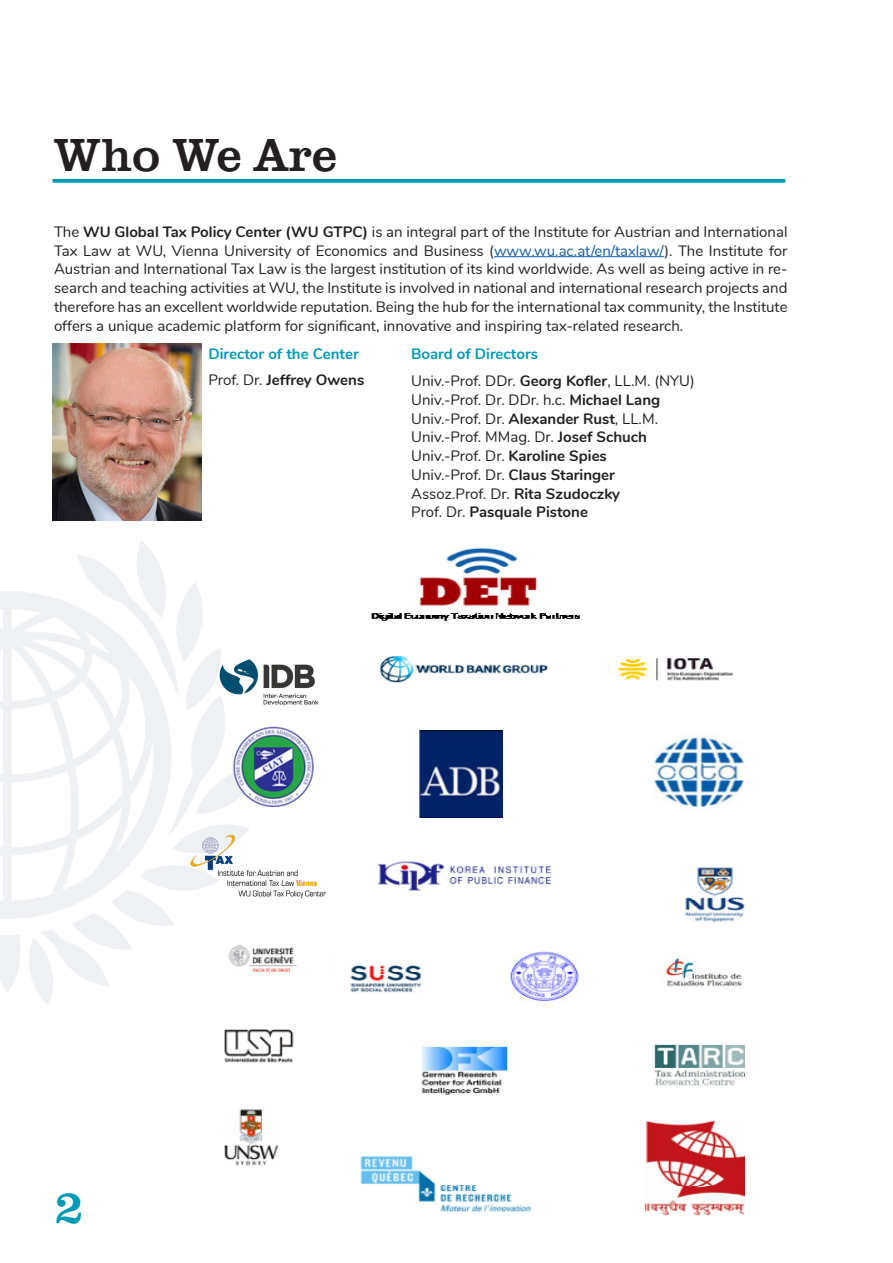
<style>
.page{position:relative;width:893px;height:1263px;background:#fff}
.page>*{position:absolute;margin:0;border:0;box-sizing:border-box;transform-origin:0 0}
.t1{font:48px "Clarendon URW";color:#231f20}
.t2{font:48px "Clarendon URW";color:#009ab7}
.t3{font:15px/18.8px "Nunito";color:#231f20;text-align:justify}
.t4{font:700 15px "Nunito";color:#231f20}
.t5{font:700 15px "Nunito";color:#009ab7}
.s1{font-weight:700}
.s2{color:#175d9e}
.s3{font-weight:400}
</style>
<div class="page">
<img style="left:0;top:541px;width:284px;height:464px">
<img style="left:228px;top:736px;width:85px;height:70px">
<svg style="left:53px;top:179px;width:732px;height:4px;background:#12a1bc"></svg>
<hr style="left:494px;top:256px;width:170px;height:1px;background:#175d9e">
<img style="left:53px;top:344px;width:148px;height:177px">
<img style="left:206px;top:924px;width:91px;height:242px">
<img style="left:215px;top:634px;width:104px;height:102px">
<img style="left:181px;top:812px;width:146px;height:108px">
<img style="left:350px;top:547px;width:394px;height:669px">
<div style="left:397px;top:729px;width:149px;height:113px;background:#fff"></div>
<img style="left:420px;top:731px;width:83px;height:86px">
<p class="t1" style="left:54px;top:119px;width:285px">Who We Are</p>
<p class="t3" style="left:54px;top:221px;width:735px">The <span class="s1">WU Global Tax Policy Center (WU GTPC)</span> is an integral part of the Institute for Austrian and International Tax Law at WU, Vienna University of Economics and Business (<span class="s2">www.wu.ac.at/en/taxlaw/</span>). The Institute for Austrian and International Tax Law is the largest institution of its kind worldwide. As well as being active in re&shy;search and teaching activities at WU, the Institute is involved in national and international research projects and therefore has an excellent worldwide reputation. Being the hub for the international tax community, the Institute offers a unique academic platform for significant, innovative and inspiring tax-related research.</p>
<p class="t5" style="left:208px;top:343px;width:152px">Director of the Center</p>
<p class="t4" style="left:208px;top:369px;width:157px"><span class="s3">Prof. Dr.</span> Jeffrey Owens</p>
<p class="t5" style="left:411px;top:343px;width:128px">Board of Directors</p>
<p class="t3" style="left:411px;top:371px;width:285px">Univ.-Prof. DDr. <span class="s1">Georg Kofler</span>, LL.M. (NYU)</p>
<p class="t3" style="left:411px;top:389px;width:250px">Univ.-Prof. Dr. DDr. h.c. <span class="s1">Michael Lang</span></p>
<p class="t3" style="left:411px;top:408px;width:248px">Univ.-Prof. Dr. <span class="s1">Alexander Rust</span>, LL.M.</p>
<p class="t3" style="left:411px;top:427px;width:237px">Univ.-Prof. MMag. Dr. <span class="s1">Josef Schuch</span></p>
<p class="t3" style="left:411px;top:446px;width:197px">Univ.-Prof. Dr. <span class="s1">Karoline Spies</span></p>
<p class="t3" style="left:411px;top:464px;width:205px">Univ.-Prof. Dr. <span class="s1">Claus Staringer</span></p>
<p class="t3" style="left:411px;top:483px;width:210px">Assoz.Prof. Dr. <span class="s1">Rita Szudoczky</span></p>
<p class="t4" style="left:411px;top:501px;width:178px"><span class="s3">Prof. Dr.</span> Pasquale Pistone</p>
<p class="t2" style="left:54px;top:1171px;width:31px">2</p>
</div>
